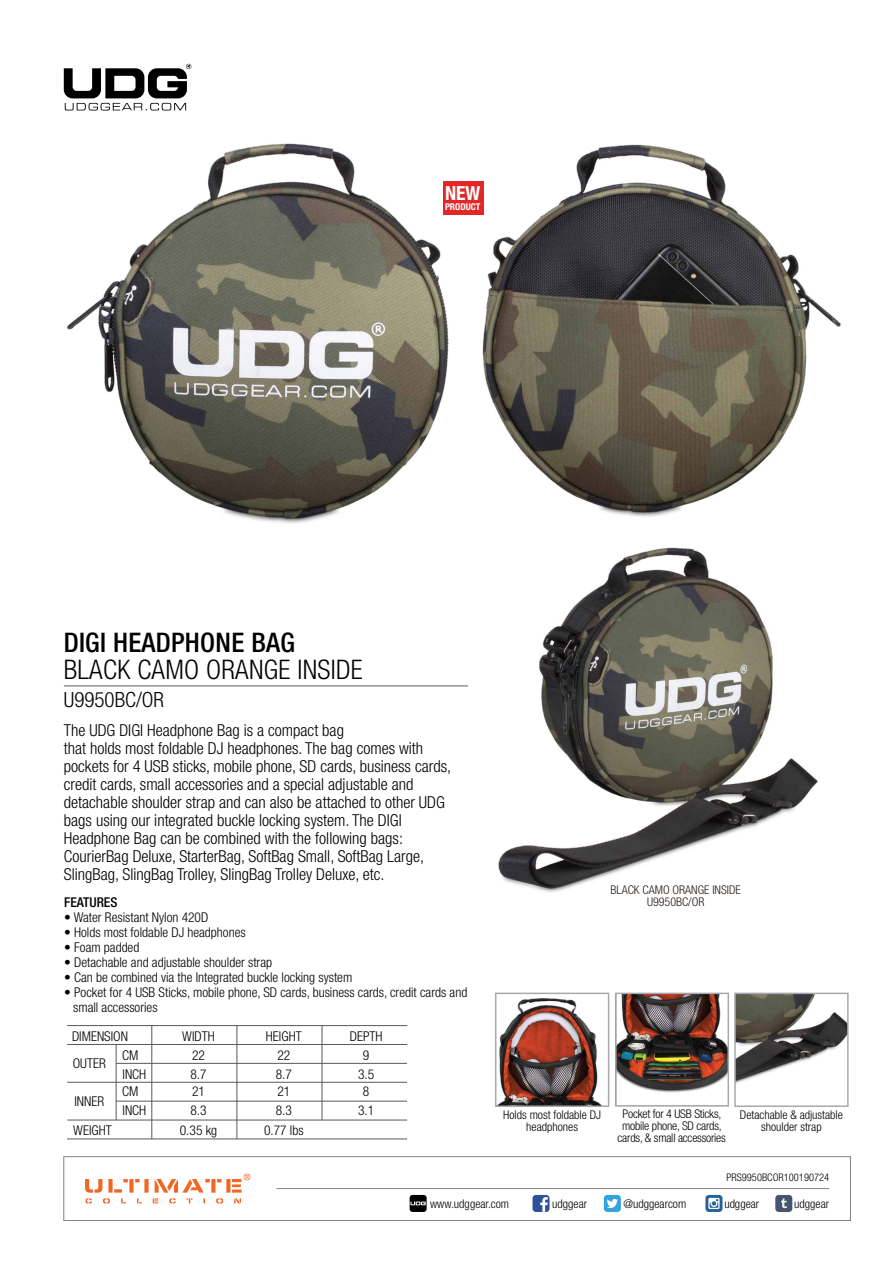
<style>
.page{position:relative;width:893px;height:1263px;background:#fff}
.page>*{position:absolute;margin:0;border:0;box-sizing:border-box;transform-origin:0 0}
.t1{font:300 condensed 27px "Helvetica Neue";letter-spacing:.01em;color:#000}
.t2{font:500 condensed 27px "Helvetica Neue";letter-spacing:.01em;color:#000}
.t3{font:300 condensed 21px "Helvetica Neue";color:#000}
.t4{font:700 condensed 19.5px "Helvetica Neue";color:#fff}
.t5{font:300 condensed 16.5px/18px "Helvetica Neue";color:#000}
.t6{font:300 condensed 13.5px/19px "Helvetica Neue";color:#000}
.t7{font:500 condensed 13.5px "Helvetica Neue";color:#000}
.t8{font:300 condensed 12px/12px "Helvetica Neue LT Std";color:#000;text-align:center}
.t9{font:300 condensed 12px "Helvetica Neue";color:#000}
.t10{font:300 condensed 12px/12px "Helvetica Neue";color:#241b17;text-align:center}
.t11{font:300 condensed 10.5px "Helvetica Neue";color:#000}
.t12{font:700 condensed 9.45px "Helvetica Neue";color:#fff}
</style>
<div class="page">
<div style="left:64px;top:1156px;width:787px;height:65px;background:#fff;border:1px solid #808285"></div>
<svg style="left:64px;top:64px;width:127px;height:47px"></svg>
<svg style="left:85px;top:1174px;width:165px;height:29px"></svg>
<hr style="left:276px;top:1188px;width:553px;height:1px;background:#808285">
<hr style="left:64px;top:686px;width:404px;height:1px;background:#58595b">
<div style="left:775px;top:1195px;width:17px;height:17px;background:#45556b;border-radius:3px"></div>
<svg style="left:781px;top:1198px;width:6px;height:10px"></svg>
<div style="left:532px;top:1195px;width:17px;height:17px;background:#2f5196;border-radius:3px"></div>
<svg style="left:540px;top:1197px;width:8px;height:15px"></svg>
<div style="left:705px;top:1195px;width:17px;height:17px;background:#24619a;border-radius:3px"></div>
<svg style="left:708px;top:1198px;width:12px;height:11px"></svg>
<div style="left:604px;top:1195px;width:17px;height:17px;background:#32a4dd;border-radius:3px"></div>
<svg style="left:607px;top:1199px;width:11px;height:9px"></svg>
<svg style="left:410px;top:1195px;width:17px;height:17px"></svg>
<hr style="left:67px;top:1025px;width:340px;height:1px;background:#58595b">
<hr style="left:67px;top:1044px;width:340px;height:1px;background:#58595b">
<hr style="left:116px;top:1063px;width:291px;height:1px;background:#58595b">
<hr style="left:116px;top:1101px;width:291px;height:1px;background:#58595b">
<hr style="left:67px;top:1082px;width:340px;height:1px;background:#58595b">
<hr style="left:67px;top:1139px;width:340px;height:1px;background:#58595b">
<hr style="left:67px;top:1120px;width:340px;height:1px;background:#58595b">
<hr style="left:152px;top:1025px;width:1px;height:114px;background:#58595b">
<hr style="left:322px;top:1025px;width:1px;height:95px;background:#58595b">
<hr style="left:237px;top:1025px;width:1px;height:114px;background:#58595b">
<hr style="left:116px;top:1044px;width:1px;height:76px;background:#58595b">
<img style="left:618px;top:995px;width:108px;height:98px">
<div style="left:615px;top:992px;width:114px;height:114px;border:2px solid #a7a9ac"></div>
<img style="left:499px;top:998px;width:102px;height:106px">
<div style="left:495px;top:992px;width:114px;height:115px;border:2px solid #a7a9ac"></div>
<img style="left:737px;top:995px;width:109px;height:88px">
<div style="left:734px;top:992px;width:115px;height:115px;border:2px solid #a7a9ac"></div>
<img style="left:67px;top:143px;width:395px;height:381px">
<img style="left:498px;top:547px;width:320px;height:346px">
<div style="left:443px;top:182px;width:41px;height:33px;background:#e32729"></div>
<img style="left:470px;top:144px;width:371px;height:373px">
<p class="t4" style="left:445px;top:181px;width:37px">NEW</p>
<p class="t12" style="left:445px;top:201px;width:37px">PRODUCT</p>
<h1 class="t2" style="left:64px;top:626px;width:233px">DIGI HEADPHONE BAG</h1>
<h1 class="t1" style="left:64px;top:654px;width:301px">BLACK CAMO ORANGE INSIDE</h1>
<p class="t3" style="left:64px;top:688px;width:102px">U9950BC/OR</p>
<p class="t5" style="left:64px;top:721px;width:389px">The UDG DIGI Headphone Bag is a compact bag<br>that holds most foldable DJ headphones. The bag comes with pockets for 4 USB sticks, mobile phone, SD cards, business cards, credit cards, small accessories and a special adjustable and detachable shoulder strap and can also be attached to other UDG bags using our integrated buckle locking system. The DIGI Headphone Bag can be combined with the following bags:<br>CourierBag Deluxe, StarterBag, SoftBag Small, SoftBag Large, SlingBag, SlingBag Trolley, SlingBag Trolley Deluxe, etc.</p>
<p class="t7" style="left:64px;top:894px;width:55px">FEATURES</p>
<p class="t6" style="left:64px;top:907px;width:146px">• Water Resistant Nylon 420D</p>
<p class="t6" style="left:64px;top:922px;width:183px">• Holds most foldable DJ headphones</p>
<p class="t6" style="left:64px;top:937px;width:77px">• Foam padded</p>
<p class="t6" style="left:64px;top:952px;width:210px">• Detachable and adjustable shoulder strap</p>
<p class="t6" style="left:64px;top:967px;width:290px">• Can be combined via the Integrated buckle locking system</p>
<p class="t6" style="left:73px;top:984px;width:396px;line-height:15px;text-indent:-9px">• Pocket for 4 USB Sticks, mobile phone, SD cards, business cards, credit cards and small accessories</p>
<p class="t6" style="left:72px;top:1027px;width:57px">DIMENSION</p>
<p class="t6" style="left:182px;top:1027px;width:34px">WIDTH</p>
<p class="t6" style="left:266px;top:1027px;width:37px">HEIGHT</p>
<p class="t6" style="left:350px;top:1027px;width:34px">DEPTH</p>
<p class="t6" style="left:73px;top:1054px;width:34px">OUTER</p>
<p class="t6" style="left:74px;top:1091px;width:31px">INNER</p>
<p class="t6" style="left:73px;top:1120px;width:40px">WEIGHT</p>
<p class="t6" style="left:122px;top:1046px;width:26px">CM<br>INCH</p>
<p class="t6" style="left:122px;top:1082px;width:26px">CM<br>INCH</p>
<p class="t6" style="left:192px;top:1046px;width:14px">22</p>
<p class="t6" style="left:277px;top:1046px;width:14px">22</p>
<p class="t6" style="left:363px;top:1046px;width:8px">9</p>
<p class="t6" style="left:190px;top:1065px;width:18px">8.7</p>
<p class="t6" style="left:276px;top:1065px;width:18px">8.7</p>
<p class="t6" style="left:358px;top:1065px;width:18px">3.5</p>
<p class="t6" style="left:192px;top:1082px;width:14px">21</p>
<p class="t6" style="left:277px;top:1082px;width:14px">21</p>
<p class="t6" style="left:363px;top:1082px;width:8px">8</p>
<p class="t6" style="left:190px;top:1101px;width:18px">8.3</p>
<p class="t6" style="left:276px;top:1101px;width:18px">8.3</p>
<p class="t6" style="left:358px;top:1101px;width:18px">3.1</p>
<p class="t6" style="left:180px;top:1120px;width:39px">0.35 kg</p>
<p class="t6" style="left:264px;top:1120px;width:41px">0.77 lbs</p>
<p class="t10" style="left:611px;top:884px;width:132px">BLACK CAMO ORANGE INSIDE<br>U9950BC/OR</p>
<p class="t8" style="left:618px;top:1108px;width:110px">Pocket for 4 USB Sticks, mobile phone, SD cards, cards, &amp; small accessories</p>
<p class="t8" style="left:503px;top:1109px;width:99px">Holds most foldable DJ headphones</p>
<p class="t8" style="left:740px;top:1109px;width:105px">Detachable &amp; adjustable shoulder strap</p>
<p class="t11" style="left:726px;top:1171px;width:104px">PRS9950BCOR100190724</p>
<p class="t9" style="left:430px;top:1196px;width:80px">www.udggear.com</p>
<p class="t9" style="left:552px;top:1196px;width:36px">udggear</p>
<p class="t9" style="left:624px;top:1196px;width:64px">@udggearcom</p>
<p class="t9" style="left:724px;top:1196px;width:36px">udggear</p>
<p class="t9" style="left:794px;top:1196px;width:36px">udggear</p>
</div>
